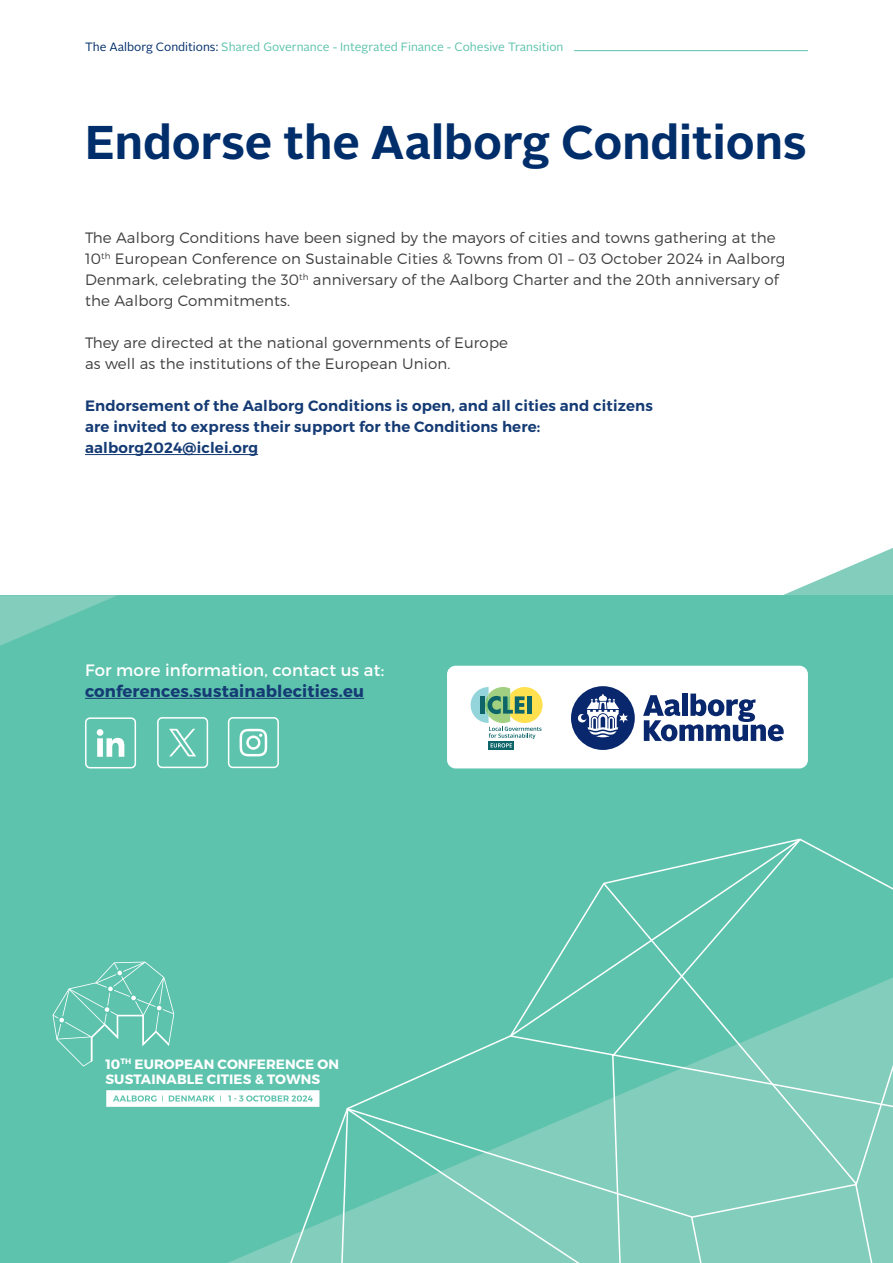
<style>
.page{position:relative;width:893px;height:1263px;background:#fff}
.page>*{position:absolute;margin:0;border:0;box-sizing:border-box;transform-origin:0 0}
.t1{font:700 47.25px "Alright Sans";color:#002e6b}
.Fließtext{font:700 16.5px "Montserrat";letter-spacing:.01em;color:#153b74}
.Fließtext-2{font:16.5px "Montserrat";letter-spacing:.01em;color:#fff}
.Fließtext-3{font:300 15px/21px "Montserrat";letter-spacing:.01em;color:#3e3e3f}
.Fließtext-4{font:600 15px "Montserrat";letter-spacing:.01em;color:#153b74}
.t2{font:700 13.5px/15px "Montserrat";letter-spacing:.005em;color:#fff}
.t3{font:12px "Alright Sans";color:#5dc3ad}
.s1{color:#002e6b}
</style>
<div class="page">
<svg style="left:783px;top:548px;width:110px;height:47px"></svg>
<div style="left:0;top:595px;width:893px;height:668px;background:#5dc3ad"></div>
<svg style="left:276px;top:838px;width:604px;height:425px"></svg>
<svg style="left:602px;top:881px;width:291px;height:382px"></svg>
<svg style="left:346px;top:1107px;width:348px;height:112px"></svg>
<hr style="left:85px;top:454px;width:173px;height:1px;background:#153b74">
<hr style="left:574px;top:50px;width:234px;height:1px;background:#5dc3ad">
<div style="left:447px;top:666px;width:361px;height:102px;background:#fff;border-radius:9px"></div>
<svg style="left:489px;top:747px;width:25px;height:3px"></svg>
<svg style="left:471px;top:687px;width:72px;height:60px"></svg>
<svg style="left:643px;top:693px;width:141px;height:48px"></svg>
<svg style="left:571px;top:686px;width:64px;height:64px"></svg>
<svg style="left:169px;top:729px;width:27px;height:27px"></svg>
<svg style="left:240px;top:729px;width:27px;height:27px"></svg>
<svg style="left:97px;top:729px;width:27px;height:28px"></svg>
<hr style="left:85px;top:698px;width:279px;height:1px;background:#153b74">
<svg style="left:53px;top:962px;width:121px;height:104px"></svg>
<svg style="left:106px;top:1090px;width:213px;height:17px;background:#e4f5f1"></svg>
<svg style="left:0;top:595px;width:117px;height:51px"></svg>
<div style="left:85px;top:717px;width:51px;height:51px;border:2px solid #fff;border-radius:4px"></div>
<div style="left:228px;top:717px;width:51px;height:51px;border:2px solid #fff;border-radius:4px"></div>
<div style="left:157px;top:717px;width:51px;height:51px;border:2px solid #fff;border-radius:4px"></div>
<p class="t3" style="left:85px;top:39px;width:480px"><span class="s1">The Aalborg Conditions:</span> Shared Governance - Integrated Finance - Cohesive Transition</p>
<p class="t1" style="left:85px;top:110px;width:723px">Endorse the Aalborg Conditions</p>
<p class="Fließtext-3" style="left:85px;top:227px;width:702px">The Aalborg Conditions have been signed by the mayors of cities and towns gathering at the 10<sup>th</sup> European Conference on Sustainable Cities &amp; Towns from 01 – 03 October 2024 in Aalborg Denmark, celebrating the 30<sup>th</sup> anniversary of the Aalborg Charter and the 20th anniversary of the Aalborg Commitments.</p>
<p class="Fließtext-3" style="left:85px;top:332px;width:425px">They are directed at the national governments of Europe</p>
<p class="Fließtext-3" style="left:85px;top:353px;width:367px">as well as the institutions of the European Union.</p>
<p class="Fließtext-4" style="left:85px;top:396px;width:569px">Endorsement of the Aalborg Conditions is open, and all cities and citizens</p>
<p class="Fließtext-4" style="left:85px;top:417px;width:457px">are invited to express their support for the Conditions here:</p>
<p class="Fließtext-4" style="left:85px;top:438px;width:175px">aalborg2024@iclei.org</p>
<p class="Fließtext-2" style="left:85px;top:660px;width:301px">For more information, contact us at:</p>
<p class="Fließtext" style="left:85px;top:681px;width:281px">conferences.sustainablecities.eu</p>
<p class="t2" style="left:105px;top:1057px;width:235px">10<sup>TH</sup> EUROPEAN CONFERENCE ON<br>SUSTAINABLE CITIES &amp; TOWNS</p>
</div>
